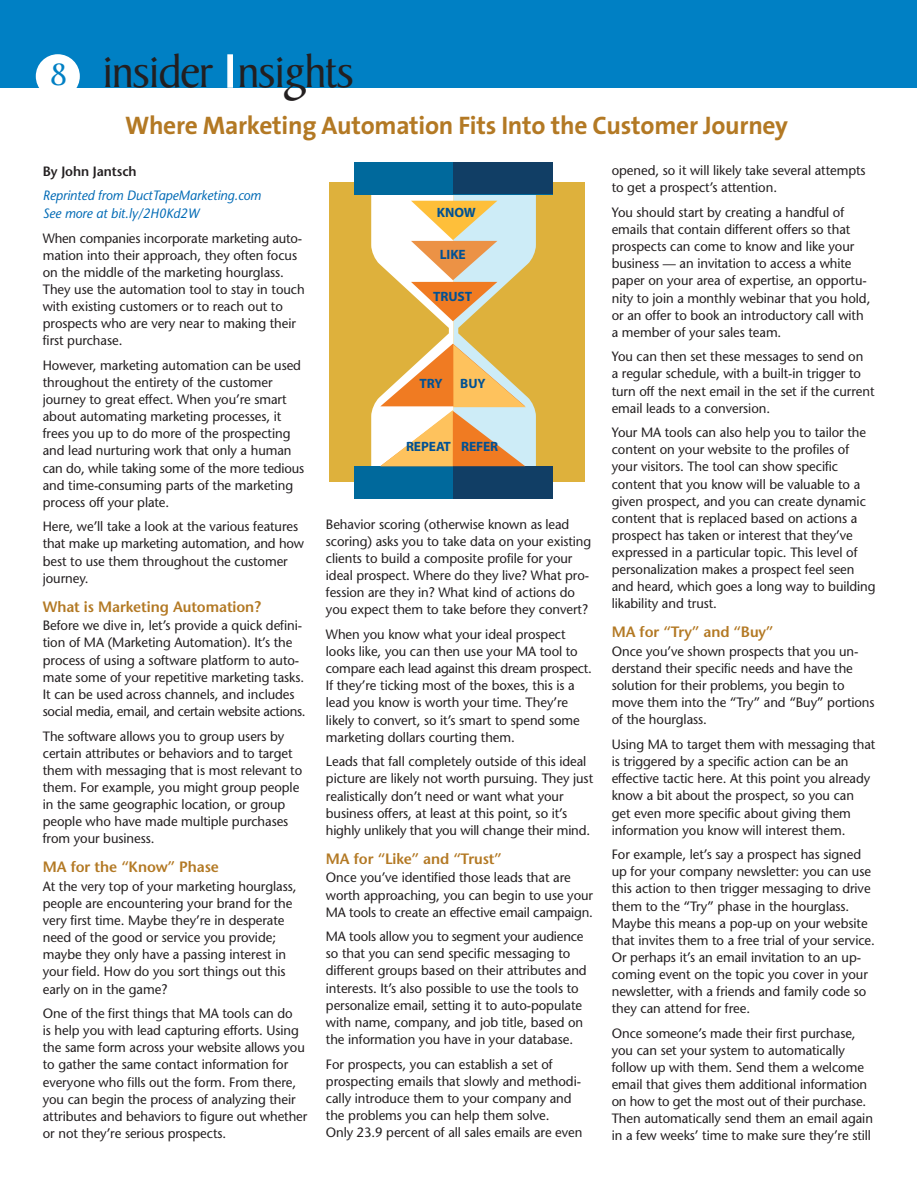
<style>
.page{position:relative;width:917px;height:1189px;background:#fff}
.page>*{position:absolute;margin:0;border:0;box-sizing:border-box;transform-origin:0 0}
.t1{font:48px "Baker Signet";letter-spacing:-.035em;color:#231f20}
.t2{font:700 25.5px "The Sans";letter-spacing:-.01em;color:#b37924}
.t3{font:600 15px "Stone Sans";letter-spacing:-.005em;color:#b37924}
.t4{font:13.5px/17.1px "Stone Sans";letter-spacing:-.005em;color:#231f20}
.t5{font:italic 13.5px/18px "Stone Sans";letter-spacing:-.005em;color:#006ab5}
.t6{font:700 13.5px "Myriad";letter-spacing:-.005em;color:#005194}
.t7{font:600 13.5px "Stone Sans";letter-spacing:-.005em;color:#231f20}
.s1{font-size:33.15px;color:#0080c4}
.s2{font-family:"SIL Hei Med Jian";color:#fff}
</style>
<div class="page">
<div style="left:0;top:0;width:917px;height:88px;background:#0080c4"></div>
<div style="left:36px;top:54px;width:44px;height:44px;background:#fff;border-radius:50%"></div>
<div style="left:329px;top:182px;width:255px;height:299px;background:#deb13c"></div>
<div style="left:354px;top:162px;width:199px;height:32px;background:#00699c"></div>
<div style="left:354px;top:466px;width:199px;height:33px;background:#00699c"></div>
<div style="left:453px;top:466px;width:100px;height:33px;background:#113e65"></div>
<div style="left:453px;top:162px;width:100px;height:31px;background:#113e65"></div>
<svg style="left:371px;top:193px;width:165px;height:274px"></svg>
<h1 class="t1" style="left:50px;top:53px;width:306px"><span class="s1">8</span> insider <span class="s2">I</span>nsights</h1>
<h2 class="t2" style="left:125px;top:116px;width:664px">Where Marketing Automation Fits Into the Customer Journey</h2>
<p class="t7" style="left:43px;top:166px;width:95px">By John Jantsch</p>
<p class="t5" style="left:43px;top:188px;width:220px">Reprinted from DuctTapeMarketing.com<br>See more at bit.ly/2H0Kd2W</p>
<p class="t4" style="left:43px;top:231px;width:263px">When companies incorporate marketing auto&shy;mation into their approach, they often focus on the middle of the marketing hourglass.<br>They use the automation tool to stay in touch with existing customers or to reach out to prospects who are very near to making their first purchase.</p>
<p class="t4" style="left:43px;top:358px;width:263px">However, marketing automation can be used throughout the entirety of the customer journey to great effect. When you’re smart about automating marketing processes, it frees you up to do more of the prospecting and lead nurturing work that only a human can do, while taking some of the more tedious and time-consuming parts of the marketing process off your plate.</p>
<p class="t4" style="left:43px;top:519px;width:263px">Here, we’ll take a look at the various features that make up marketing automation, and how best to use them throughout the customer journey.</p>
<p class="t3" style="left:43px;top:600px;width:220px">What is Marketing Automation?</p>
<p class="t4" style="left:43px;top:618px;width:264px">Before we dive in, let’s provide a quick defini&shy;tion of MA (Marketing Automation). It’s the process of using a software platform to auto&shy;mate some of your repetitive marketing tasks.<br>It can be used across channels, and includes social media, email, and certain website actions.</p>
<p class="t4" style="left:43px;top:728px;width:261px">The software allows you to group users by certain attributes or behaviors and to target them with messaging that is most relevant to them. For example, you might group people in the same geographic location, or group people who have made multiple purchases from your business.</p>
<p class="t3" style="left:43px;top:861px;width:178px">MA for the “Know” Phase</p>
<p class="t4" style="left:43px;top:879px;width:255px">At the very top of your marketing hourglass, people are encountering your brand for the very first time. Maybe they’re in desperate need of the good or service you provide; maybe they only have a passing interest in your field. How do you sort things out this early on in the game?</p>
<p class="t4" style="left:43px;top:1006px;width:266px">One of the first things that MA tools can do<br>is help you with lead capturing efforts. Using the same form across your website allows you to gather the same contact information for everyone who fills out the form. From there, you can begin the process of analyzing their attributes and behaviors to figure out whether or not they’re serious prospects.</p>
<p class="t6" style="left:437px;top:208px;width:40px">KNOW</p>
<p class="t6" style="left:440px;top:250px;width:28px">LIKE</p>
<p class="t6" style="left:433px;top:292px;width:40px">TRUST</p>
<p class="t6" style="left:419px;top:378px;width:25px">TRY</p>
<p class="t6" style="left:460px;top:378px;width:27px">BUY</p>
<p class="t6" style="left:406px;top:441px;width:94px">REPEAT REFER</p>
<p class="t4" style="left:326px;top:517px;width:267px">Behavior scoring (otherwise known as lead scoring) asks you to take data on your existing clients to build a composite profile for your ideal prospect. Where do they live? What pro&shy;fession are they in? What kind of actions do you expect them to take before they convert?</p>
<p class="t4" style="left:326px;top:627px;width:267px">When you know what your ideal prospect looks like, you can then use your MA tool to compare each lead against this dream prospect.<br>If they’re ticking most of the boxes, this is a lead you know is worth your time. They’re likely to convert, so it’s smart to spend some marketing dollars courting them.</p>
<p class="t4" style="left:326px;top:754px;width:269px">Leads that fall completely outside of this ideal picture are likely not worth pursuing. They just realistically don’t need or want what your business offers, at least at this point, so it’s highly unlikely that you will change their mind.</p>
<p class="t3" style="left:326px;top:852px;width:177px">MA for “Like” and “Trust”</p>
<p class="t4" style="left:326px;top:870px;width:269px">Once you’ve identified those leads that are worth approaching, you can begin to use your<br>MA tools to create an effective email campaign.</p>
<p class="t4" style="left:326px;top:929px;width:262px">MA tools allow you to segment your audience so that you can send specific messaging to different groups based on their attributes and interests. It’s also possible to use the tools to personalize email, setting it to auto-populate with name, company, and job title, based on the information you have in your database.</p>
<p class="t4" style="left:326px;top:1056px;width:258px">For prospects, you can establish a set of prospecting emails that slowly and methodi&shy;cally introduce them to your company and the problems you can help them solve.<br>Only 23.9 percent of all sales emails are even</p>
<p class="t4" style="left:611px;top:163px;width:255px">opened, so it will likely take several attempts to get a prospect’s attention.</p>
<p class="t4" style="left:611px;top:205px;width:260px">You should start by creating a handful of emails that contain different offers so that prospects can come to know and like your business — an invitation to access a white paper on your area of expertise, an opportu&shy;nity to join a monthly webinar that you hold, or an offer to book an introductory call with a member of your sales team.</p>
<p class="t4" style="left:611px;top:349px;width:264px">You can then set these messages to send on<br>a regular schedule, with a built-in trigger to turn off the next email in the set if the current email leads to a conversion.</p>
<p class="t4" style="left:611px;top:425px;width:265px">Your MA tools can also help you to tailor the content on your website to the profiles of your visitors. The tool can show specific content that you know will be valuable to a given prospect, and you can create dynamic content that is replaced based on actions a prospect has taken or interest that they’ve expressed in a particular topic. This level of personalization makes a prospect feel seen and heard, which goes a long way to building likability and trust.</p>
<p class="t3" style="left:611px;top:626px;width:163px">MA for “Try” and “Buy”</p>
<p class="t4" style="left:611px;top:644px;width:264px">Once you’ve shown prospects that you un&shy;derstand their specific needs and have the solution for their problems, you begin to move them into the “Try” and “Buy” portions of the hourglass.</p>
<p class="t4" style="left:611px;top:737px;width:265px">Using MA to target them with messaging that is triggered by a specific action can be an effective tactic here. At this point you already know a bit about the prospect, so you can get even more specific about giving them information you know will interest them.</p>
<p class="t4" style="left:611px;top:847px;width:265px">For example, let’s say a prospect has signed up for your company newsletter: you can use this action to then trigger messaging to drive them to the “Try” phase in the hourglass.<br>Maybe this means a pop-up on your website that invites them to a free trial of your service.<br>Or perhaps it’s an email invitation to an up&shy;coming event on the topic you cover in your newsletter, with a friends and family code so they can attend for free.</p>
<p class="t4" style="left:611px;top:1026px;width:263px">Once someone’s made their first purchase, you can set your system to automatically follow up with them. Send them a welcome email that gives them additional information on how to get the most out of their purchase.<br>Then automatically send them an email again in a few weeks’ time to make sure they’re still</p>
</div>
